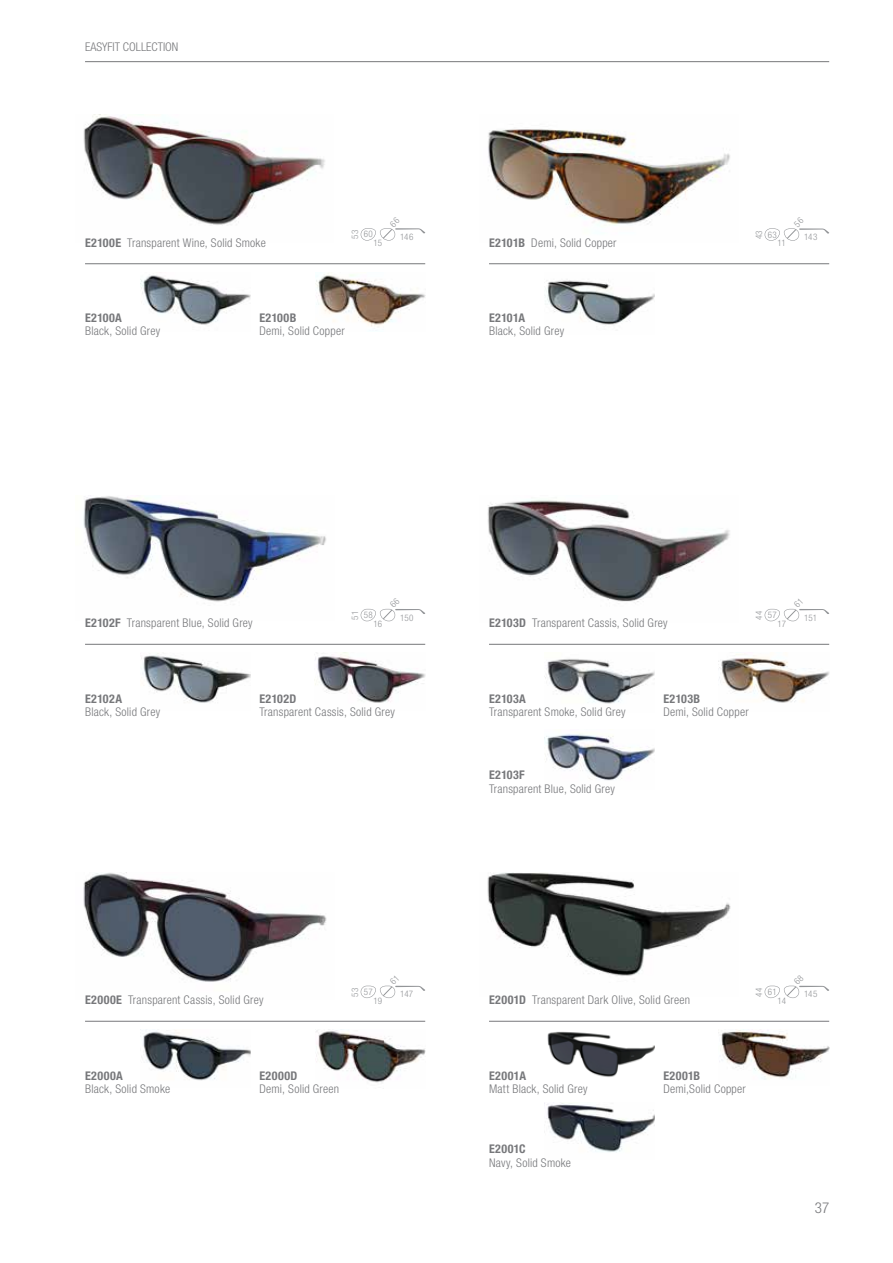
<style>
.page{position:relative;width:893px;height:1263px;background:#fff}
.page>*{position:absolute;margin:0;border:0;box-sizing:border-box;transform-origin:0 0}
.t1{font:300 condensed 15px "Helvetica Neue LT Std";color:#77787b}
.t2{font:300 condensed 12px "Helvetica Neue LT Std";letter-spacing:.02em;color:#77787b}
.t3{font:700 condensed 12px "Helvetica Neue LT Std";letter-spacing:.035em;color:#77787b}
.t4{font:300 condensed 12px "Helvetica Neue LT Std";color:#77787b}
.t5{font:300 condensed 9px "Helvetica Neue LT Std";letter-spacing:.025em;color:#939598}
.s1{font-weight:700}
</style>
<div class="page">
<img style="left:83px;top:872px;width:244px;height:110px">
<img style="left:141px;top:1030px;width:110px;height:51px">
<img style="left:316px;top:1029px;width:109px;height:54px">
<img style="left:141px;top:275px;width:110px;height:50px">
<img style="left:315px;top:273px;width:110px;height:58px">
<img style="left:83px;top:116px;width:242px;height:109px">
<img style="left:488px;top:129px;width:242px;height:96px">
<img style="left:83px;top:495px;width:243px;height:107px">
<img style="left:487px;top:500px;width:243px;height:102px">
<img style="left:545px;top:280px;width:110px;height:45px">
<img style="left:545px;top:659px;width:110px;height:45px">
<img style="left:719px;top:654px;width:110px;height:49px">
<img style="left:141px;top:653px;width:110px;height:50px">
<img style="left:315px;top:652px;width:110px;height:51px">
<img style="left:487px;top:872px;width:244px;height:104px">
<img style="left:719px;top:1029px;width:110px;height:51px">
<img style="left:547px;top:1031px;width:108px;height:46px">
<img style="left:545px;top:734px;width:110px;height:47px">
<hr style="left:85px;top:61px;width:744px;height:1px;background:#77787b">
<hr style="left:85px;top:1021px;width:340px;height:1px;background:#77787b">
<hr style="left:489px;top:1021px;width:340px;height:1px;background:#77787b">
<hr style="left:85px;top:263px;width:340px;height:1px;background:#77787b">
<hr style="left:489px;top:263px;width:340px;height:1px;background:#77787b">
<hr style="left:85px;top:644px;width:340px;height:1px;background:#77787b">
<hr style="left:489px;top:644px;width:340px;height:1px;background:#77787b">
<img style="left:546px;top:1103px;width:109px;height:49px">
<svg style="left:361px;top:985px;width:64px;height:13px"></svg>
<svg style="left:765px;top:985px;width:64px;height:13px"></svg>
<svg style="left:361px;top:228px;width:64px;height:13px"></svg>
<svg style="left:765px;top:228px;width:64px;height:13px"></svg>
<svg style="left:361px;top:608px;width:64px;height:13px"></svg>
<svg style="left:765px;top:608px;width:64px;height:13px"></svg>
<p class="t4" style="left:85px;top:40px;width:95px">EASYFIT COLLECTION</p>
<p class="t2" style="left:85px;top:235px;width:182px"><span class="s1">E2100E</span> Transparent Wine, Solid Smoke</p>
<p class="t5" style="left:350px;top:239px;width:11px;rotate:-90deg">53</p>
<p class="t5" style="left:364px;top:229px;width:11px">60</p>
<p class="t5" style="left:400px;top:232px;width:15px">146</p>
<p class="t5" style="left:373px;top:238px;width:10px">15</p>
<p class="t2" style="left:489px;top:235px;width:129px"><span class="s1">E2101B</span> Demi, Solid Copper</p>
<p class="t5" style="left:754px;top:239px;width:11px;rotate:-90deg">43</p>
<p class="t5" style="left:768px;top:229px;width:11px">63</p>
<p class="t5" style="left:804px;top:232px;width:15px">143</p>
<p class="t5" style="left:778px;top:238px;width:10px">11</p>
<p class="t3" style="left:85px;top:310px;width:38px">E2100A</p>
<p class="t2" style="left:85px;top:324px;width:77px">Black, Solid Grey</p>
<p class="t3" style="left:259px;top:310px;width:39px">E2100B</p>
<p class="t2" style="left:259px;top:324px;width:87px">Demi, Solid Copper</p>
<p class="t3" style="left:489px;top:310px;width:38px">E2101A</p>
<p class="t2" style="left:489px;top:324px;width:77px">Black, Solid Grey</p>
<p class="t2" style="left:85px;top:616px;width:169px"><span class="s1">E2102F</span> Transparent Blue, Solid Grey</p>
<p class="t5" style="left:364px;top:610px;width:11px">58</p>
<p class="t5" style="left:400px;top:612px;width:15px">150</p>
<p class="t5" style="left:373px;top:618px;width:10px">16</p>
<p class="t5" style="left:350px;top:620px;width:10px;rotate:-90deg">51</p>
<p class="t2" style="left:489px;top:616px;width:180px"><span class="s1">E2103D</span> Transparent Cassis, Solid Grey</p>
<p class="t5" style="left:754px;top:620px;width:11px;rotate:-90deg">44</p>
<p class="t5" style="left:768px;top:610px;width:10px">57</p>
<p class="t5" style="left:804px;top:612px;width:14px">151</p>
<p class="t5" style="left:777px;top:618px;width:10px">17</p>
<p class="t3" style="left:85px;top:691px;width:39px">E2102A</p>
<p class="t2" style="left:85px;top:705px;width:77px">Black, Solid Grey</p>
<p class="t3" style="left:259px;top:691px;width:39px">E2102D</p>
<p class="t2" style="left:259px;top:705px;width:137px">Transparent Cassis, Solid Grey</p>
<p class="t3" style="left:489px;top:691px;width:38px">E2103A</p>
<p class="t2" style="left:489px;top:705px;width:138px">Transparent Smoke, Solid Grey</p>
<p class="t3" style="left:663px;top:691px;width:38px">E2103B</p>
<p class="t2" style="left:663px;top:705px;width:87px">Demi, Solid Copper</p>
<p class="t3" style="left:489px;top:768px;width:37px">E2103F</p>
<p class="t2" style="left:489px;top:782px;width:127px">Transparent Blue, Solid Grey</p>
<p class="t2" style="left:85px;top:993px;width:180px"><span class="s1">E2000E</span> Transparent Cassis, Solid Grey</p>
<p class="t5" style="left:350px;top:997px;width:11px;rotate:-90deg">53</p>
<p class="t5" style="left:364px;top:986px;width:10px">57</p>
<p class="t5" style="left:400px;top:989px;width:15px">147</p>
<p class="t5" style="left:373px;top:995px;width:10px">19</p>
<p class="t2" style="left:489px;top:993px;width:203px"><span class="s1">E2001D</span> Transparent Dark Olive, Solid Green</p>
<p class="t5" style="left:754px;top:997px;width:11px;rotate:-90deg">44</p>
<p class="t5" style="left:768px;top:986px;width:10px">61</p>
<p class="t5" style="left:804px;top:989px;width:15px">145</p>
<p class="t5" style="left:777px;top:995px;width:10px">14</p>
<p class="t3" style="left:85px;top:1068px;width:39px">E2000A</p>
<p class="t2" style="left:85px;top:1082px;width:87px">Black, Solid Smoke</p>
<p class="t3" style="left:259px;top:1068px;width:39px">E2000D</p>
<p class="t2" style="left:259px;top:1082px;width:81px">Demi, Solid Green</p>
<p class="t3" style="left:489px;top:1068px;width:39px">E2001A</p>
<p class="t2" style="left:489px;top:1082px;width:100px">Matt Black, Solid Grey</p>
<p class="t3" style="left:663px;top:1068px;width:38px">E2001B</p>
<p class="t2" style="left:663px;top:1082px;width:84px">Demi,Solid Copper</p>
<p class="t3" style="left:489px;top:1141px;width:38px">E2001C</p>
<p class="t2" style="left:489px;top:1155px;width:84px">Navy, Solid Smoke</p>
<p class="t1" style="left:815px;top:1199px;width:16px">37</p>
</div>
